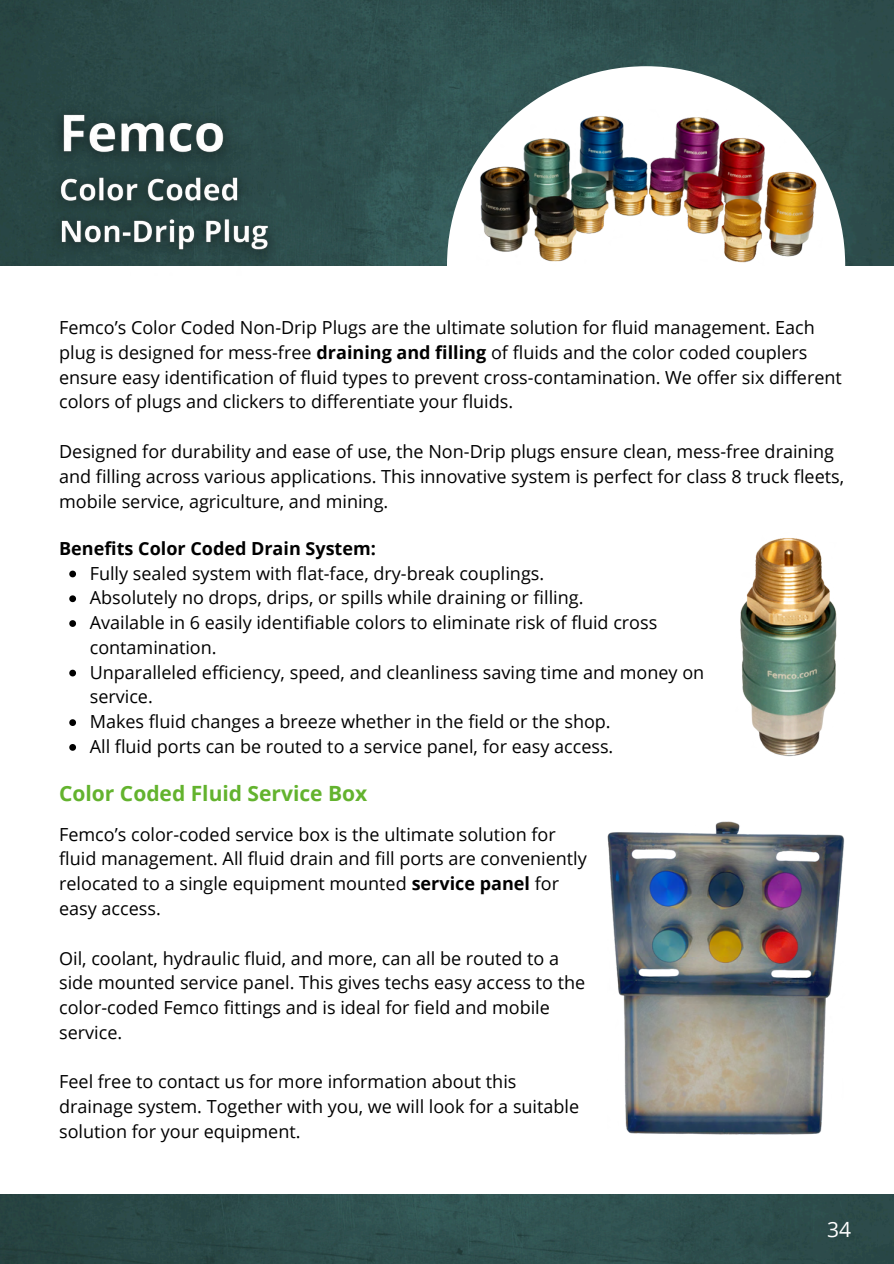
<style>
.page{position:relative;width:894px;height:1264px;background:#fff}
.page>*{position:absolute;margin:0;border:0;box-sizing:border-box;transform-origin:0 0}
.t1{font:700 21px "Open Sans";color:#63b32e}
.t2{font:21px "Open Sans";color:#fff}
.t3{font:18px/24.8px "Open Sans";color:#000}
.t4{font:700 18px "Open Sans";color:#000}
.s1{font-weight:700}
</style>
<div class="page">
<img style="left:0;top:0;width:893px;height:266px">
<div style="left:447px;top:66px;width:398px;height:398px;background:#fff;border-radius:50%"></div>
<img style="left:0;top:1194px;width:893px;height:69px">
<img style="left:475px;top:110px;width:347px;height:153px">
<img style="left:740px;top:538px;width:97px;height:219px">
<img style="left:37px;top:93px;width:255px;height:173px">
<svg style="left:69px;top:570px;width:7px;height:7px"></svg>
<svg style="left:69px;top:595px;width:7px;height:7px"></svg>
<svg style="left:69px;top:620px;width:7px;height:7px"></svg>
<svg style="left:69px;top:669px;width:7px;height:7px"></svg>
<svg style="left:69px;top:719px;width:7px;height:7px"></svg>
<svg style="left:69px;top:744px;width:7px;height:6px"></svg>
<img style="left:607px;top:821px;width:237px;height:314px">
<p class="t3" style="left:59px;top:315px;width:784px">Femco’s Color Coded Non-Drip Plugs are the ultimate solution for fluid management. Each plug is designed for mess-free <span class="s1">draining and filling</span> of fluids and the color coded couplers ensure easy identification of fluid types to prevent cross-contamination. We offer six different colors of plugs and clickers to differentiate your fluids.</p>
<p class="t3" style="left:59px;top:438px;width:786px">Designed for durability and ease of use, the Non-Drip plugs ensure clean, mess-free draining and filling across various applications. This innovative system is perfect for class 8 truck fleets, mobile service, agriculture, and mining.</p>
<h3 class="t4" style="left:59px;top:535px;width:318px">Benefits Color Coded Drain System:</h3>
<p class="t3" style="left:90px;top:560px;width:456px">Fully sealed system with flat-face, dry-break couplings.</p>
<p class="t3" style="left:90px;top:585px;width:495px">Absolutely no drops, drips, or spills while draining or filling.</p>
<p class="t3" style="left:90px;top:609px;width:569px">Available in 6 easily identifiable colors to eliminate risk of fluid cross contamination.</p>
<p class="t3" style="left:90px;top:659px;width:616px">Unparalleled efficiency, speed, and cleanliness saving time and money on service.</p>
<p class="t3" style="left:90px;top:709px;width:522px">Makes fluid changes a breeze whether in the field or the shop.</p>
<p class="t3" style="left:90px;top:733px;width:525px">All fluid ports can be routed to a service panel, for easy access.</p>
<p class="t1" style="left:59px;top:778px;width:309px">Color Coded Fluid Service Box</p>
<h2 class="t3" style="left:59px;top:821px;width:529px">Femco’s color-coded service box is the ultimate solution for fluid management. All fluid drain and fill ports are conveniently relocated to a single equipment mounted <span class="s1">service panel</span> for easy access.</h2>
<p class="t3" style="left:59px;top:945px;width:527px">Oil, coolant, hydraulic fluid, and more, can all be routed to a side mounted service panel. This gives techs easy access to the color-coded Femco fittings and is ideal for field and mobile service.</p>
<p class="t3" style="left:59px;top:1068px;width:521px">Feel free to contact us for more information about this drainage system. Together with you, we will look for a suitable solution for your equipment.</p>
<p class="t2" style="left:826px;top:1213px;width:25px">34</p>
<p class="t2" style="left:832px;top:1213px;width:13px">4</p>
</div>
